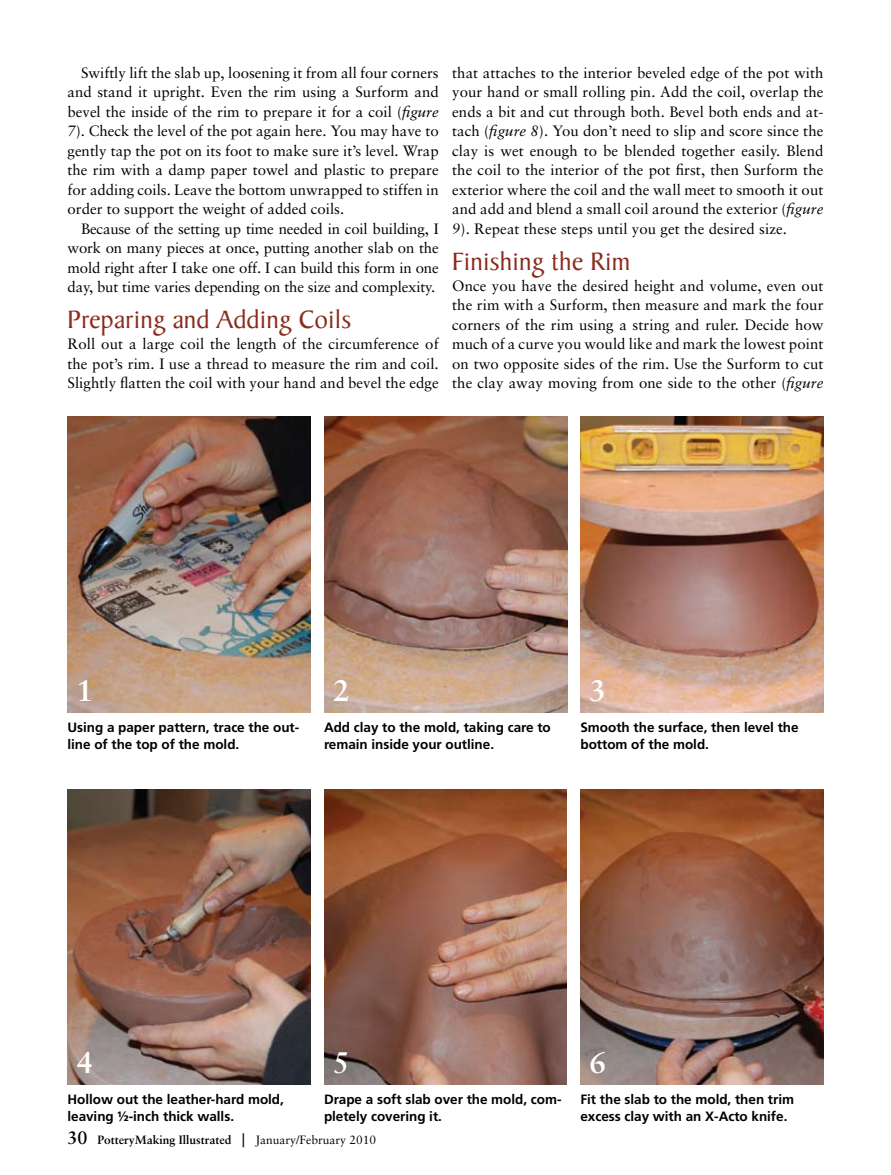
<style>
.page{position:relative;width:891px;height:1175px;background:#fff}
.page>*{position:absolute;margin:0;border:0;box-sizing:border-box;transform-origin:0 0}
.t1{font:700 30px "Sabon";color:#fff}
.t2{font:27px "Baker Signet";letter-spacing:.005em;color:#8b2c1d}
.t3{font:15px/19.5px "Sabon";letter-spacing:.005em;color:#000;text-align:justify}
.t4{font:700 13.5px/16.5px "Frutiger";color:#000}
.t5{font:700 12px "Sabon";color:#000}
.s1{font-style:italic}
.s2{font-size:18px}
.s3{font-weight:400;font-size:18px}
.s4{font-weight:400}
</style>
<div class="page">
<img style="left:68px;top:417px;width:242px;height:295px">
<img style="left:324px;top:416px;width:243px;height:296px">
<img style="left:580px;top:417px;width:244px;height:295px">
<img style="left:68px;top:789px;width:242px;height:295px">
<img style="left:324px;top:789px;width:243px;height:295px">
<img style="left:580px;top:789px;width:243px;height:295px">
<p class="t3" style="left:68px;top:62px;width:373px;text-indent:14px">Swiftly lift the slab up, loosening it from all four corners and stand it upright. Even the rim using a Surform and bevel the inside of the rim to prepare it for a coil (<span class="s1">figure 7</span>). Check the level of the pot again here. You may have to gently tap the pot on its foot to make sure it’s level. Wrap the rim with a damp paper towel and plastic to prepare for adding coils. Leave the bottom unwrapped to stiffen in order to support the weight of added coils.</p>
<p class="t3" style="left:68px;top:218px;width:373px;text-indent:14px">Because of the setting up time needed in coil building, I work on many pieces at once, putting another slab on the mold right after I take one off. I can build this form in one day, but time varies depending on the size and complexity.</p>
<h2 class="t2" style="left:68px;top:305px;width:285px">Preparing and Adding Coils</h2>
<p class="t3" style="left:68px;top:334px;width:373px">Roll out a large coil the length of the circumference of the pot’s rim. I use a thread to measure the rim and coil.<br>Slightly flatten the coil with your hand and bevel the edge</p>
<p class="t3" style="left:452px;top:62px;width:373px">that attaches to the interior beveled edge of the pot with your hand or small rolling pin. Add the coil, overlap the ends a bit and cut through both. Bevel both ends and at&shy;tach (<span class="s1">figure 8</span>). You don’t need to slip and score since the clay is wet enough to be blended together easily. Blend the coil to the interior of the pot first, then Surform the exterior where the coil and the wall meet to smooth it out and add and blend a small coil around the exterior (<span class="s1">figure 9</span>). Repeat these steps until you get the desired size.</p>
<h2 class="t2" style="left:452px;top:246px;width:180px">Finishing the Rim</h2>
<p class="t3" style="left:452px;top:275px;width:373px">Once you have the desired height and volume, even out the rim with a Surform, then measure and mark the four corners of the rim using a string and ruler. Decide how much of a curve you would like and mark the lowest point on two opposite sides of the rim. Use the Surform to cut the clay away moving from one side to the other (<span class="s1">figure</span></p>
<h1 class="t1" style="left:76px;top:672px;width:18px">1</h1>
<h1 class="t1" style="left:333px;top:672px;width:18px">2</h1>
<h1 class="t1" style="left:590px;top:672px;width:18px">3</h1>
<p class="t4" style="left:68px;top:719px;width:233px">Using a paper pattern, trace the out&shy;line of the top of the mold.</p>
<p class="t4" style="left:324px;top:719px;width:228px">Add clay to the mold, taking care to remain inside your outline.</p>
<p class="t4" style="left:580px;top:719px;width:220px">Smooth the surface, then level the bottom of the mold.</p>
<h1 class="t1" style="left:76px;top:1044px;width:18px">4</h1>
<h1 class="t1" style="left:333px;top:1044px;width:18px">5</h1>
<h1 class="t1" style="left:590px;top:1044px;width:18px">6</h1>
<p class="t4" style="left:68px;top:1091px;width:218px">Hollow out the leather-hard mold, leaving ½-inch thick walls.</p>
<p class="t4" style="left:324px;top:1091px;width:239px">Drape a soft slab over the mold, com&shy;pletely covering it.</p>
<p class="t4" style="left:580px;top:1091px;width:215px">Fit the slab to the mold, then trim excess clay with an X-Acto knife.</p>
<p class="t5" style="left:68px;top:1132px;width:310px"><span class="s2">30</span> PotteryMaking Illustrated <span class="s3">|</span> <span class="s4">January/February 2010</span></p>
</div>
